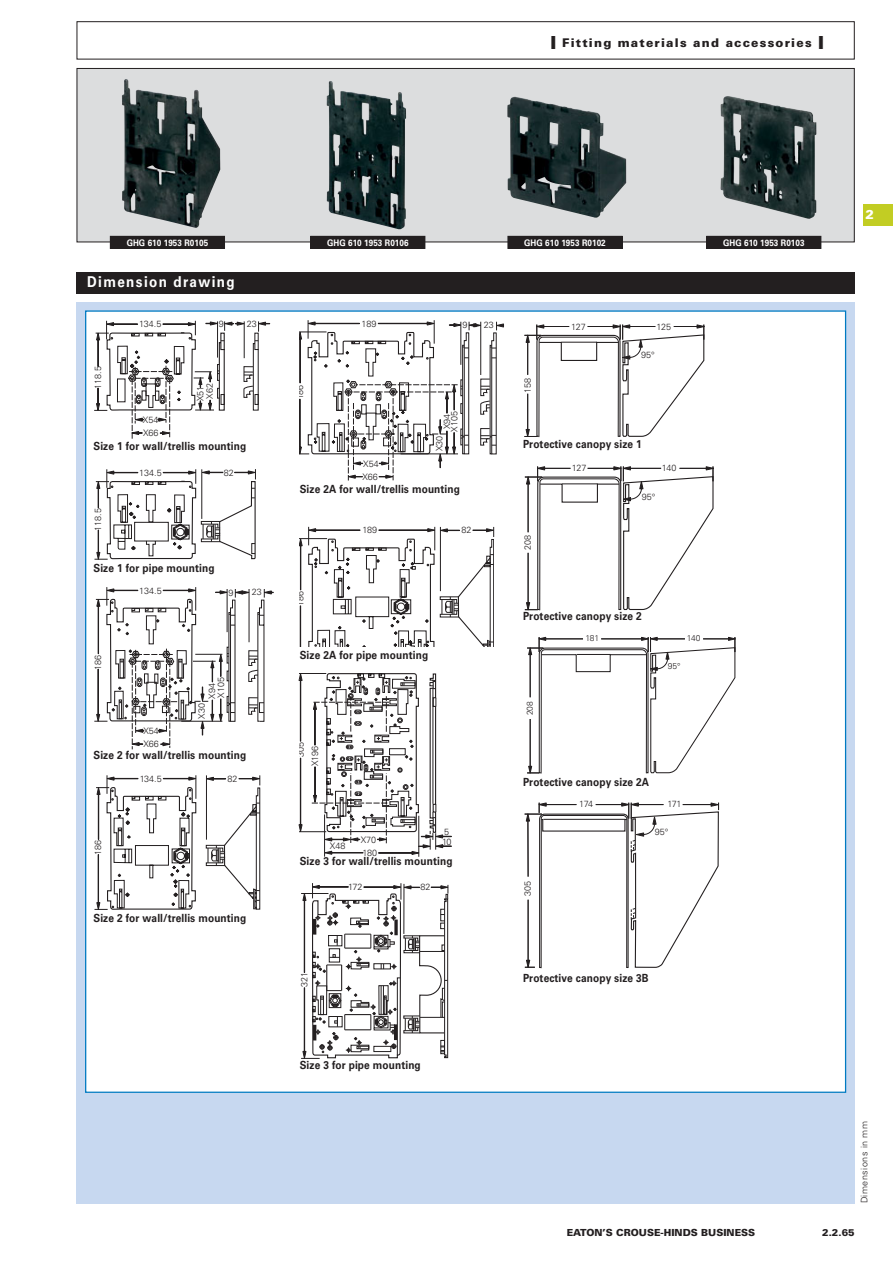
<style>
.page{position:relative;width:893px;height:1263px;background:#fff}
.page>*{position:absolute;margin:0;border:0;box-sizing:border-box;transform-origin:0 0}
.t1{font:700 15px "Univers LT Pro 65";letter-spacing:.1em;color:#fff;scale:.9 1}
.t2{font:900 12.75px "Univers LT Pro 75";color:#fff}
.t3{font:900 12px "Univers LT Pro 75";letter-spacing:.1em;color:#231f20}
.t4{font:700 11.25px "Univers LT Pro 65";letter-spacing:.01em;color:#231f20;scale:.9 1}
.t5{font:900 9.75px "Univers LT Pro 75";color:#231f20}
.t6{font:300 9px/13.4px "Univers LT Pro 45";color:#231f20}
.t7{font:700 9px "Univers LT Pro 65";letter-spacing:.01em;color:#fff;scale:.9 1}
.t8{font:300 9px "Univers LT Pro 45";letter-spacing:.05em;color:#231f20}
.t9{font:300 8.4px "Univers LT Pro 45";color:#231f20}
.s1{font-size:18px}
</style>
<div class="page">
<div style="left:863px;top:204px;width:30px;height:21px;background:#c2cd23"></div>
<div style="left:77px;top:68px;width:777px;height:174px;background:#dcddde"></div>
<div style="left:77px;top:68px;width:778px;height:174px;border:1px solid #231f20"></div>
<div style="left:77px;top:21px;width:778px;height:39px;border:1px solid #231f20"></div>
<img style="left:122px;top:79px;width:98px;height:149px">
<div style="left:110px;top:236px;width:115px;height:12px;background:#231f20"></div>
<div style="left:110px;top:236px;width:115px;height:13px;border:1px solid #231f20"></div>
<img style="left:327px;top:81px;width:79px;height:148px">
<div style="left:311px;top:236px;width:114px;height:12px;background:#231f20"></div>
<div style="left:310px;top:236px;width:115px;height:13px;border:1px solid #231f20"></div>
<img style="left:507px;top:97px;width:119px;height:121px">
<div style="left:508px;top:236px;width:114px;height:12px;background:#231f20"></div>
<div style="left:508px;top:236px;width:114px;height:13px;border:1px solid #231f20"></div>
<img style="left:720px;top:96px;width:96px;height:123px">
<div style="left:707px;top:236px;width:114px;height:12px;background:#231f20"></div>
<div style="left:706px;top:236px;width:115px;height:13px;border:1px solid #231f20"></div>
<div style="left:77px;top:302px;width:778px;height:901px;background:#c7d8f0"></div>
<div style="left:86px;top:311px;width:760px;height:781px;background:#fff"></div>
<div style="left:77px;top:272px;width:778px;height:21px;background:#231f20"></div>
<svg style="left:524px;top:325px;width:181px;height:112px"></svg>
<svg style="left:525px;top:466px;width:189px;height:145px"></svg>
<svg style="left:527px;top:637px;width:209px;height:137px"></svg>
<svg style="left:300px;top:527px;width:194px;height:119px"></svg>
<svg style="left:301px;top:883px;width:148px;height:321px"></svg>
<svg style="left:300px;top:320px;width:204px;height:160px"></svg>
<hr style="left:324px;top:814px;width:1px;height:43px;background:#231f20">
<hr style="left:418px;top:816px;width:1px;height:41px;background:#231f20">
<svg style="left:299px;top:673px;width:152px;height:182px"></svg>
<svg style="left:525px;top:803px;width:194px;height:165px"></svg>
<svg style="left:94px;top:321px;width:176px;height:118px"></svg>
<hr style="left:244px;top:321px;width:1px;height:37px;background:#231f20">
<svg style="left:94px;top:469px;width:162px;height:91px"></svg>
<div style="left:251px;top:543px;width:4px;height:11px;border:1px solid #231f20"></div>
<svg style="left:206px;top:775px;width:55px;height:135px"></svg>
<svg style="left:94px;top:775px;width:103px;height:135px"></svg>
<svg style="left:94px;top:587px;width:179px;height:162px"></svg>
<p class="t3" style="left:550px;top:37px;width:275px"><span class="s1">I</span> Fitting materials and accessories <span class="s1">I</span></p>
<p class="t7" style="left:127px;top:239px;width:92px">GHG 610 1953 R0105</p>
<p class="t7" style="left:327px;top:239px;width:92px">GHG 610 1953 R0106</p>
<p class="t7" style="left:524px;top:239px;width:92px">GHG 610 1953 R0102</p>
<p class="t7" style="left:723px;top:239px;width:92px">GHG 610 1953 R0103</p>
<h1 class="t1" style="left:87px;top:277px;width:166px">Dimension drawing</h1>
<p class="t6" style="left:92px;top:389px;width:24px;rotate:-90deg">118.5</p>
<p class="t6" style="left:139px;top:318px;width:24px">134.5</p>
<p class="t6" style="left:143px;top:414px;width:17px">X54<br>X66</p>
<p class="t6" style="left:219px;top:318px;width:6px">9</p>
<p class="t6" style="left:247px;top:318px;width:11px">23</p>
<p class="t6" style="left:204px;top:399px;width:17px;rotate:-90deg">X62</p>
<p class="t6" style="left:195px;top:401px;width:17px;rotate:-90deg">X51</p>
<p class="t4" style="left:94px;top:442px;width:171px">Size 1 for wall/trellis mounting</p>
<p class="t6" style="left:92px;top:531px;width:24px;rotate:-90deg">118.5</p>
<p class="t6" style="left:139px;top:467px;width:24px">134.5</p>
<p class="t6" style="left:224px;top:467px;width:11px">82</p>
<p class="t4" style="left:94px;top:564px;width:136px">Size 1 for pipe mounting</p>
<p class="t6" style="left:139px;top:584px;width:24px">134.5</p>
<p class="t6" style="left:229px;top:586px;width:6px">9</p>
<p class="t6" style="left:252px;top:586px;width:11px">23</p>
<p class="t6" style="left:92px;top:670px;width:16px;rotate:-90deg">186</p>
<p class="t6" style="left:143px;top:725px;width:17px">X54<br>X66</p>
<p class="t6" style="left:208px;top:698px;width:23px;line-height:9px;rotate:-90deg">X94<br>X105</p>
<p class="t6" style="left:196px;top:719px;width:17px;rotate:-90deg">X30</p>
<p class="t4" style="left:94px;top:751px;width:171px">Size 2 for wall/trellis mounting</p>
<p class="t6" style="left:92px;top:855px;width:16px;rotate:-90deg">186</p>
<p class="t6" style="left:140px;top:773px;width:24px">134.5</p>
<p class="t6" style="left:228px;top:773px;width:11px">82</p>
<p class="t4" style="left:94px;top:914px;width:171px">Size 2 for wall/trellis mounting</p>
<p class="t6" style="left:362px;top:318px;width:16px">189</p>
<p class="t6" style="left:462px;top:319px;width:6px">9</p>
<p class="t6" style="left:484px;top:319px;width:11px">23</p>
<p class="t6" style="left:294px;top:399px;width:16px;rotate:-90deg">186</p>
<p class="t6" style="left:362px;top:457px;width:18px">X54<br>X66</p>
<p class="t6" style="left:449px;top:432px;width:22px;rotate:-90deg">X105</p>
<p class="t6" style="left:441px;top:429px;width:17px;rotate:-90deg">X94</p>
<p class="t6" style="left:433px;top:451px;width:17px;rotate:-90deg">X30</p>
<p class="t4" style="left:300px;top:485px;width:180px">Size 2A for wall/trellis mounting</p>
<p class="t6" style="left:362px;top:524px;width:16px">189</p>
<p class="t6" style="left:461px;top:524px;width:11px">82</p>
<p class="t6" style="left:294px;top:605px;width:16px;rotate:-90deg">186</p>
<p class="t4" style="left:300px;top:651px;width:144px">Size 2A for pipe mounting</p>
<p class="t6" style="left:294px;top:766px;width:26px;line-height:14.4px;text-indent:9px;rotate:-90deg">305<br>X196</p>
<p class="t6" style="left:444px;top:825px;width:7px">5</p>
<p class="t6" style="left:361px;top:834px;width:17px">X70</p>
<p class="t6" style="left:442px;top:836px;width:11px">10</p>
<p class="t6" style="left:330px;top:839px;width:17px">X48</p>
<p class="t6" style="left:363px;top:847px;width:16px">180</p>
<p class="t4" style="left:300px;top:857px;width:171px">Size 3 for wall/trellis mounting</p>
<p class="t6" style="left:348px;top:881px;width:16px">172</p>
<p class="t6" style="left:420px;top:881px;width:11px">82</p>
<p class="t6" style="left:571px;top:321px;width:16px">127</p>
<p class="t6" style="left:656px;top:321px;width:16px">125</p>
<p class="t6" style="left:522px;top:393px;width:16px;rotate:-90deg">158</p>
<p class="t6" style="left:641px;top:349px;width:15px">95°</p>
<p class="t4" style="left:523px;top:440px;width:134px">Protective canopy size 1</p>
<p class="t6" style="left:572px;top:462px;width:16px">127</p>
<p class="t6" style="left:662px;top:462px;width:16px">140</p>
<p class="t6" style="left:522px;top:550px;width:16px;rotate:-90deg">208</p>
<p class="t6" style="left:642px;top:491px;width:15px">95°</p>
<p class="t4" style="left:523px;top:612px;width:134px">Protective canopy size 2</p>
<p class="t9" style="left:585px;top:635px;width:15px">181</p>
<p class="t9" style="left:687px;top:635px;width:15px">140</p>
<p class="t9" style="left:527px;top:715px;width:16px;rotate:-90deg">208</p>
<p class="t9" style="left:668px;top:663px;width:14px">95°</p>
<p class="t4" style="left:523px;top:778px;width:142px">Protective canopy size 2A</p>
<p class="t6" style="left:579px;top:798px;width:15px">174</p>
<p class="t6" style="left:667px;top:798px;width:16px">171</p>
<p class="t6" style="left:522px;top:896px;width:16px;rotate:-90deg">305</p>
<p class="t6" style="left:655px;top:826px;width:15px">95°</p>
<p class="t6" style="left:298px;top:987px;width:16px;rotate:-90deg">321</p>
<p class="t4" style="left:300px;top:1061px;width:136px">Size 3 for pipe mounting</p>
<p class="t4" style="left:523px;top:974px;width:141px">Protective canopy size 3B</p>
<p class="t2" style="left:865px;top:209px;width:10px">2</p>
<p class="t8" style="left:861px;top:1203px;width:84px;rotate:-90deg">Dimensions in mm</p>
<p class="t5" style="left:567px;top:1228px;width:190px">EATON’S CROUSE-HINDS BUSINESS</p>
<p class="t5" style="left:822px;top:1228px;width:34px">2.2.65</p>
</div>
